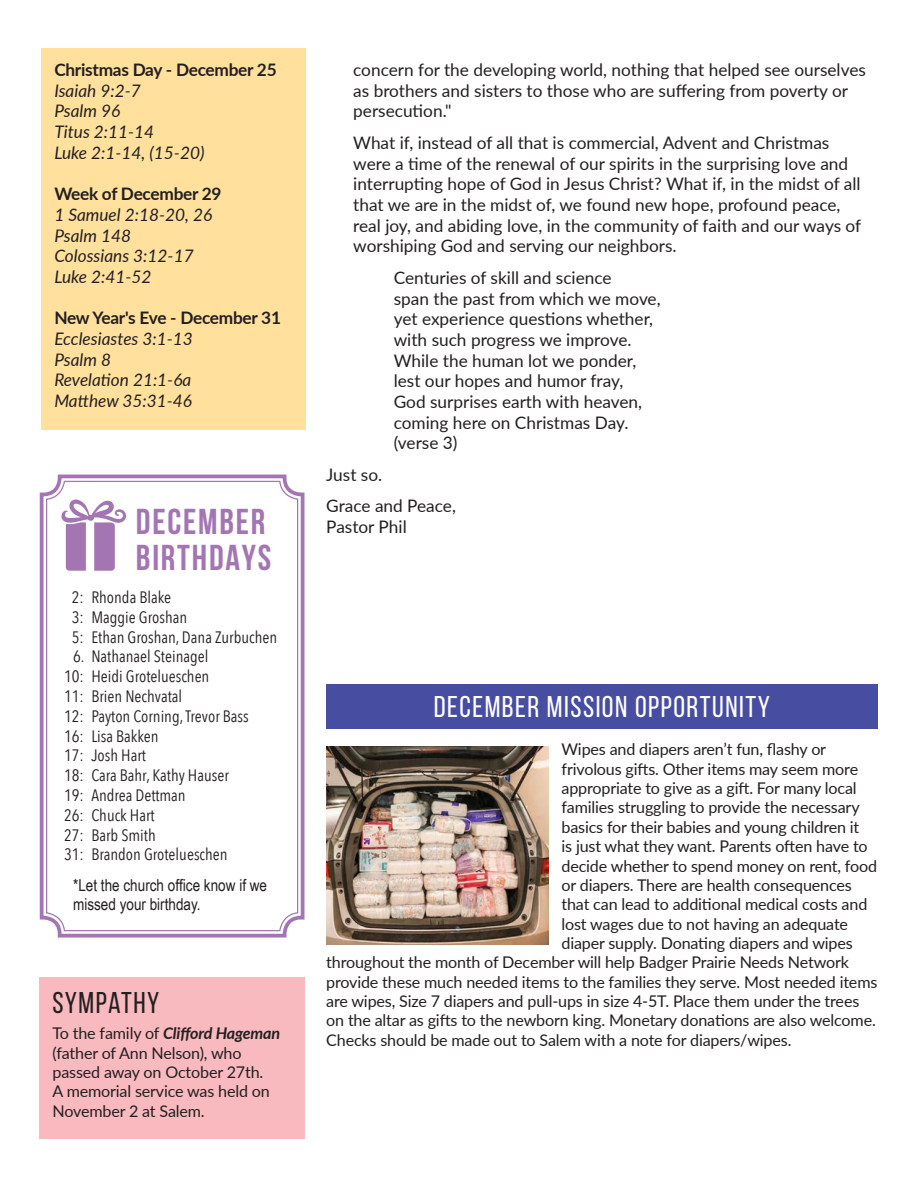
<style>
.page{position:relative;width:918px;height:1188px;background:#fff}
.page>*{position:absolute;margin:0;border:0;box-sizing:border-box;transform-origin:0 0}
.t1{font:700 36px/36px "Bebas Neue";letter-spacing:.05em;color:#a376b3}
.t2{font:30px "Bebas Neue";letter-spacing:.05em;color:#fff}
.t3{font:30px "Bebas Neue";letter-spacing:.05em;color:#231f20}
.New_entries{font:17.25px/20.7px "Lato";color:#231f20}
.t4{font:italic 17.25px/20.7px "Lato";color:#231f20}
.t5{font:700 17.25px/20.7px "Lato";letter-spacing:-.015em;color:#231f20}
.birthdays{font:16.5px/19.8px "Avenir Next Condensed";color:#231f20}
.birthdays-2{font:16.5px/19.5px "Arial Narrow";color:#231f20}
.sidebar1{font:16.5px/19.8px "Avenir Next Condensed";color:#231f20}
.t6{font:16.2px/19.4px "Lato";letter-spacing:-.01em;color:#231f20}
.s1{font-weight:400;font-style:italic}
.s2{font-weight:700;font-style:normal}
.s3{font-weight:700;font-style:italic}
</style>
<div class="page">
<svg style="left:39px;top:474px;width:266px;height:464px"></svg>
<div style="left:46px;top:481px;width:252px;height:450px;border:1px solid #a376b3;border-radius:18px"></div>
<svg style="left:61px;top:500px;width:67px;height:71px"></svg>
<div style="left:41px;top:49px;width:265px;height:381px;background:#ffe09d"></div>
<div style="left:326px;top:684px;width:552px;height:45px;background:#474da0"></div>
<img style="left:326px;top:747px;width:222px;height:197px">
<div style="left:39px;top:977px;width:265px;height:162px;background:#f8babf"></div>
<p class="t5" style="left:54px;top:59px;width:224px">Christmas Day - December 25<br><span class="s1">Isaiah 9:2-7</span></p>
<p class="t4" style="left:54px;top:100px;width:67px">Psalm 96</p>
<p class="t4" style="left:54px;top:121px;width:101px">Titus 2:11-14</p>
<p class="t4" style="left:54px;top:141px;width:152px">Luke 2:1-14, (15-20)</p>
<p class="t4" style="left:54px;top:183px;width:169px"><span class="s2">Week of December 29<br></span>1 Samuel 2:18-20, 26</p>
<p class="t4" style="left:54px;top:224px;width:78px">Psalm 148</p>
<p class="t4" style="left:54px;top:245px;width:141px">Colossians 3:12-17</p>
<p class="t4" style="left:54px;top:266px;width:99px">Luke 2:41-52</p>
<p class="t5" style="left:54px;top:307px;width:228px">New Year's Eve - December 31<br><span class="s1">Ecclesiastes 3:1-13</span></p>
<p class="t4" style="left:54px;top:348px;width:58px">Psalm 8</p>
<p class="t4" style="left:54px;top:369px;width:138px">Revelation 21:1-6a</p>
<p class="t4" style="left:54px;top:390px;width:139px">Matthew 35:31-46</p>
<p class="t1" style="left:136px;top:503px;width:137px">DECEMBER<br>BIRTHDAYS</p>
<p class="birthdays" style="left:91px;top:586px;width:81px">Rhonda Blake</p>
<p class="birthdays" style="left:91px;top:606px;width:97px">Maggie Groshan</p>
<p class="birthdays" style="left:91px;top:626px;width:187px">Ethan Groshan, Dana Zurbuchen</p>
<p class="birthdays" style="left:73px;top:646px;width:137px">6. Nathanael Steinagel</p>
<p class="birthdays" style="left:91px;top:666px;width:120px">Heidi Grotelueschen</p>
<p class="birthdays" style="left:91px;top:685px;width:92px">Brien Nechvatal</p>
<p class="birthdays" style="left:91px;top:705px;width:159px">Payton Corning, Trevor Bass<br>Lisa Bakken<br>Josh Hart<br>Cara Bahr, Kathy Hauser</p>
<p class="birthdays" style="left:91px;top:784px;width:96px">Andrea Dettman</p>
<p class="birthdays" style="left:91px;top:804px;width:65px">Chuck Hart</p>
<p class="birthdays" style="left:91px;top:824px;width:66px">Barb Smith</p>
<p class="birthdays" style="left:91px;top:844px;width:138px">Brandon Grotelueschen</p>
<p class="sidebar1" style="left:72px;top:586px;width:14px">2:</p>
<p class="sidebar1" style="left:72px;top:606px;width:14px">3:<br>5:</p>
<p class="sidebar1" style="left:64px;top:666px;width:21px">10:</p>
<p class="sidebar1" style="left:64px;top:685px;width:21px">11:</p>
<p class="sidebar1" style="left:64px;top:705px;width:21px">12:</p>
<p class="sidebar1" style="left:64px;top:725px;width:21px">16:</p>
<p class="sidebar1" style="left:64px;top:745px;width:21px">17:</p>
<p class="sidebar1" style="left:64px;top:765px;width:21px">18:</p>
<p class="sidebar1" style="left:64px;top:784px;width:21px">19:</p>
<p class="sidebar1" style="left:64px;top:804px;width:21px">26:</p>
<p class="sidebar1" style="left:64px;top:824px;width:21px">27:</p>
<p class="sidebar1" style="left:64px;top:844px;width:21px">31:</p>
<p class="birthdays-2" style="left:73px;top:875px;width:196px">*Let the church office know if we missed your birthday.</p>
<p class="t3" style="left:52px;top:987px;width:108px">SYMPATHY</p>
<p class="t6" style="left:52px;top:1023px;width:229px">To the family of <span class="s3">Clifford Hageman </span>(father of Ann Nelson), who passed away on October 27th.<br>A memorial service was held on<br>November 2 at Salem.</p>
<p class="New_entries" style="left:353px;top:59px;width:514px">concern for the developing world, nothing that helped see ourselves as brothers and sisters to those who are suffering from poverty or persecution."</p>
<p class="New_entries" style="left:353px;top:132px;width:510px">What if, instead of all that is commercial, Advent and Christmas were a time of the renewal of our spirits in the surprising love and interrupting hope of God in Jesus Christ? What if, in the midst of all that we are in the midst of, we found new hope, profound peace, real joy, and abiding love, in the community of faith and our ways of worshiping God and serving our neighbors.</p>
<p class="New_entries" style="left:394px;top:267px;width:268px">Centuries of skill and science<br>span the past from which we move, yet experience questions whether, with such progress we improve.<br>While the human lot we ponder, lest our hopes and humor fray,<br>God surprises earth with heaven, coming here on Christmas Day. (verse 3)</p>
<p class="New_entries" style="left:326px;top:464px;width:58px">Just so.</p>
<p class="New_entries" style="left:326px;top:495px;width:131px">Grace and Peace,<br>Pastor Phil</p>
<p class="t2" style="left:434px;top:691px;width:338px">DECEMBER MISSION OPPORTUNITY</p>
<p class="t6" style="left:562px;top:739px;width:266px">Wipes and diapers aren’t fun, flashy or</p>
<p class="t6" style="left:562px;top:759px;width:298px">frivolous gifts. Other items may seem more</p>
<p class="t6" style="left:562px;top:778px;width:297px">appropriate to give as a gift. For many local</p>
<p class="t6" style="left:562px;top:797px;width:300px">families struggling to provide the necessary</p>
<p class="t6" style="left:562px;top:817px;width:299px">basics for their babies and young children it</p>
<p class="t6" style="left:562px;top:836px;width:308px">is just what they want. Parents often have to</p>
<p class="t6" style="left:562px;top:855px;width:317px">decide whether to spend money on rent, food</p>
<p class="t6" style="left:562px;top:875px;width:292px">or diapers. There are health consequences</p>
<p class="t6" style="left:562px;top:894px;width:307px">that can lead to additional medical costs and</p>
<p class="t6" style="left:562px;top:913px;width:288px">lost wages due to not having an adequate</p>
<p class="t6" style="left:562px;top:933px;width:293px">diaper supply. Donating diapers and wipes</p>
<p class="t6" style="left:326px;top:952px;width:524px">throughout the month of December will help Badger Prairie Needs Network</p>
<p class="t6" style="left:326px;top:971px;width:553px">provide these much needed items to the families they serve. Most needed items</p>
<p class="t6" style="left:326px;top:991px;width:535px">are wipes, Size 7 diapers and pull-ups in size 4-5T. Place them under the trees</p>
<p class="t6" style="left:326px;top:1010px;width:551px">on the altar as gifts to the newborn king. Monetary donations are also welcome.</p>
<p class="t6" style="left:326px;top:1030px;width:467px">Checks should be made out to Salem with a note for diapers/wipes.</p>
</div>
